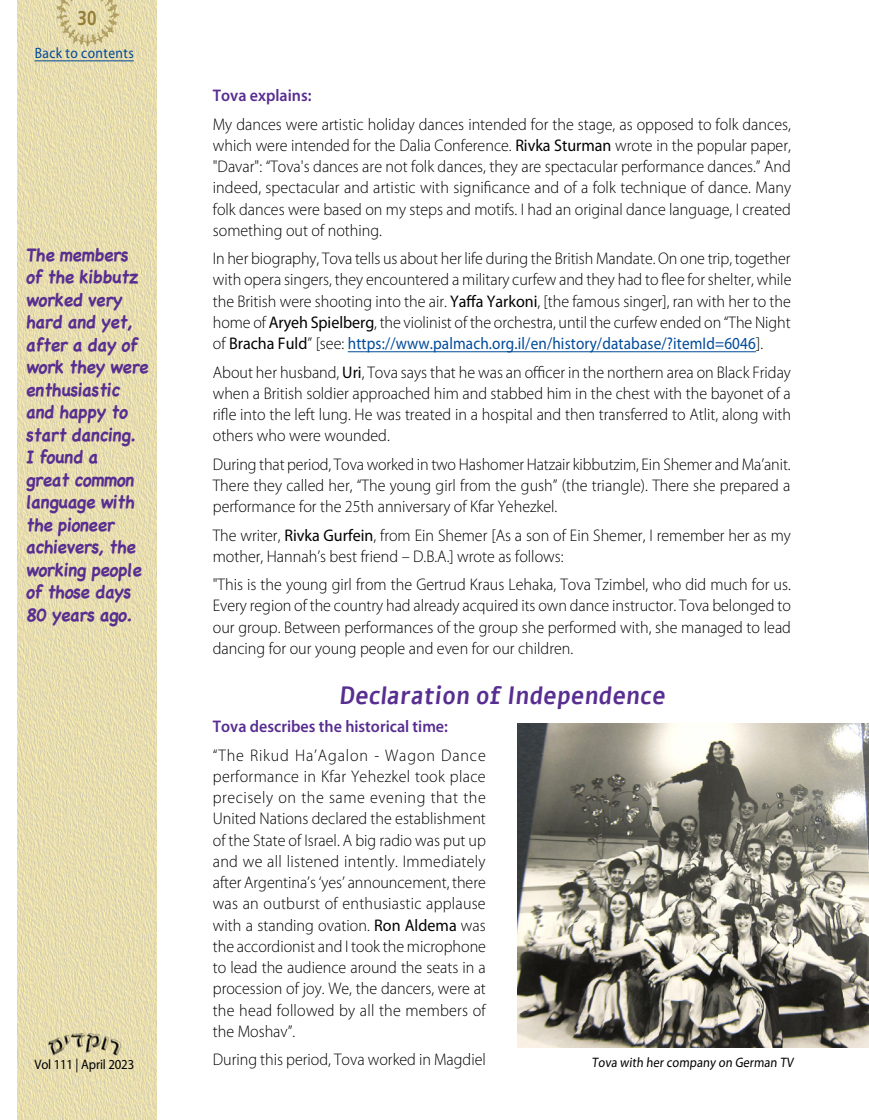
<style>
.page{position:relative;width:869px;height:1120px;background:#fff}
.page>*{position:absolute;margin:0;border:0;box-sizing:border-box;transform-origin:0 0}
.t1{font:700 25px "Alef";color:#582e91;scale:.9 1}
.t2{font:700 20px "Frutiger";color:#957e3b;scale:.85 1}
.t3{font:700 18.12px/22.5px "Chalkboard";color:#582e91;scale:.95 1}
.t4{font:300 16.88px/21.2px "Myriad Pro";color:#000;text-align:justify;scale:.95 1}
.t5{font:600 16.88px "Myriad Pro";color:#582e91;scale:.95 1}
.t6{font:15px "Myriad Pro";letter-spacing:.03em;color:#004a99;scale:.9 1}
.t7{font:13.75px "Myriad Pro";letter-spacing:-.01em;color:#000;scale:.9 1}
.t8{font:13.75px "Myriad Pro";letter-spacing:-.01em;color:#000;scale:.93 1}
.s1{font-weight:400}
.s2{font-weight:400;color:#004a99}
</style>
<div class="page">
<img style="left:18px;top:0;width:138px;height:1120px">
<img style="left:55px;top:0;width:63px;height:47px">
<img style="left:45px;top:1031px;width:78px;height:25px">
<hr style="left:35px;top:61px;width:99px;height:1px;background:#004a99">
<hr style="left:347px;top:351px;width:408px;height:1px;background:#004a99">
<img style="left:517px;top:723px;width:351px;height:324px">
<p class="t2" style="left:77px;top:6px;width:24px">30</p>
<p class="t6" style="left:35px;top:44px;width:112px">Back to contents</p>
<p class="t3" style="left:26px;top:243px;width:134px">The members of the kibbutz worked very hard and yet, after a day of work they were enthusiastic and happy to start dancing.<br>I found a great common language with the pioneer achievers, the working people of those days<br>80 years ago.</p>
<p class="t8" style="left:34px;top:1056px;width:109px">Vol 111 | April 2023</p>
<p class="t5" style="left:213px;top:86px;width:105px">Tova explains:</p>
<p class="t4" style="left:213px;top:114px;width:610px">My dances were artistic holiday dances intended for the stage, as opposed to folk dances, which were intended for the Dalia Conference. <span class="s1">Rivka Sturman</span> wrote in the popular paper, "Davar": “Tova's dances are not folk dances, they are spectacular performance dances.” And indeed, spectacular and artistic with significance and of a folk technique of dance. Many folk dances were based on my steps and motifs. I had an original dance language, I created something out of nothing.</p>
<p class="t4" style="left:213px;top:248px;width:610px">In her biography, Tova tells us about her life during the British Mandate. On one trip, together with opera singers, they encountered a military curfew and they had to flee for shelter, while the British were shooting into the air. <span class="s1">Yaffa Yarkoni</span>, [the famous singer], ran with her to the home of <span class="s1">Aryeh Spielberg</span>, the violinist of the orchestra, until the curfew ended on “The Night of <span class="s1">Bracha Fuld</span>” [see: <span class="s2">https://www.palmach.org.il/en/history/database/?itemId=6046</span>].</p>
<p class="t4" style="left:213px;top:362px;width:610px">About her husband, <span class="s1">Uri</span>, Tova says that he was an officer in the northern area on Black Friday when a British soldier approached him and stabbed him in the chest with the bayonet of a rifle into the left lung. He was treated in a hospital and then transferred to Atlit, along with others who were wounded.</p>
<p class="t4" style="left:213px;top:454px;width:609px">During that period, Tova worked in two Hashomer Hatzair kibbutzim, Ein Shemer and Ma’anit.<br>There they called her, “The young girl from the gush” (the triangle). There she prepared a performance for the 25th anniversary of Kfar Yehezkel.</p>
<p class="t4" style="left:213px;top:524px;width:610px">The writer, <span class="s1">Rivka Gurfein</span>, from Ein Shemer [As a son of Ein Shemer, I remember her as my mother, Hannah’s best friend – D.B.A.] wrote as follows:</p>
<p class="t4" style="left:213px;top:574px;width:610px">"This is the young girl from the Gertrud Kraus Lehaka, Tova Tzimbel, who did much for us.<br>Every region of the country had already acquired its own dance instructor. Tova belonged to our group. Between performances of the group she performed with, she managed to lead dancing for our young people and even for our children.</p>
<h1 class="t1" style="left:338px;top:679px;width:368px">Declaration of Independence</h1>
<p class="t5" style="left:213px;top:717px;width:249px">Tova describes the historical time:</p>
<p class="t4" style="left:213px;top:744px;width:289px">“The Rikud Ha’Agalon - Wagon Dance performance in Kfar Yehezkel took place precisely on the same evening that the United Nations declared the establishment of the State of Israel. A big radio was put up and we all listened intently. Immediately after Argentina’s ‘yes’ announcement, there was an outburst of enthusiastic applause with a standing ovation. <span class="s1">Ron Aldema</span> was the accordionist and I took the microphone to lead the audience around the seats in a procession of joy. We, the dancers, were at the head followed by all the members of the Moshav”.</p>
<p class="t4" style="left:213px;top:1049px;width:289px">During this period, Tova worked in Magdiel</p>
<p class="t7" style="left:591px;top:1053px;width:227px">Tova with her company on German TV</p>
</div>
